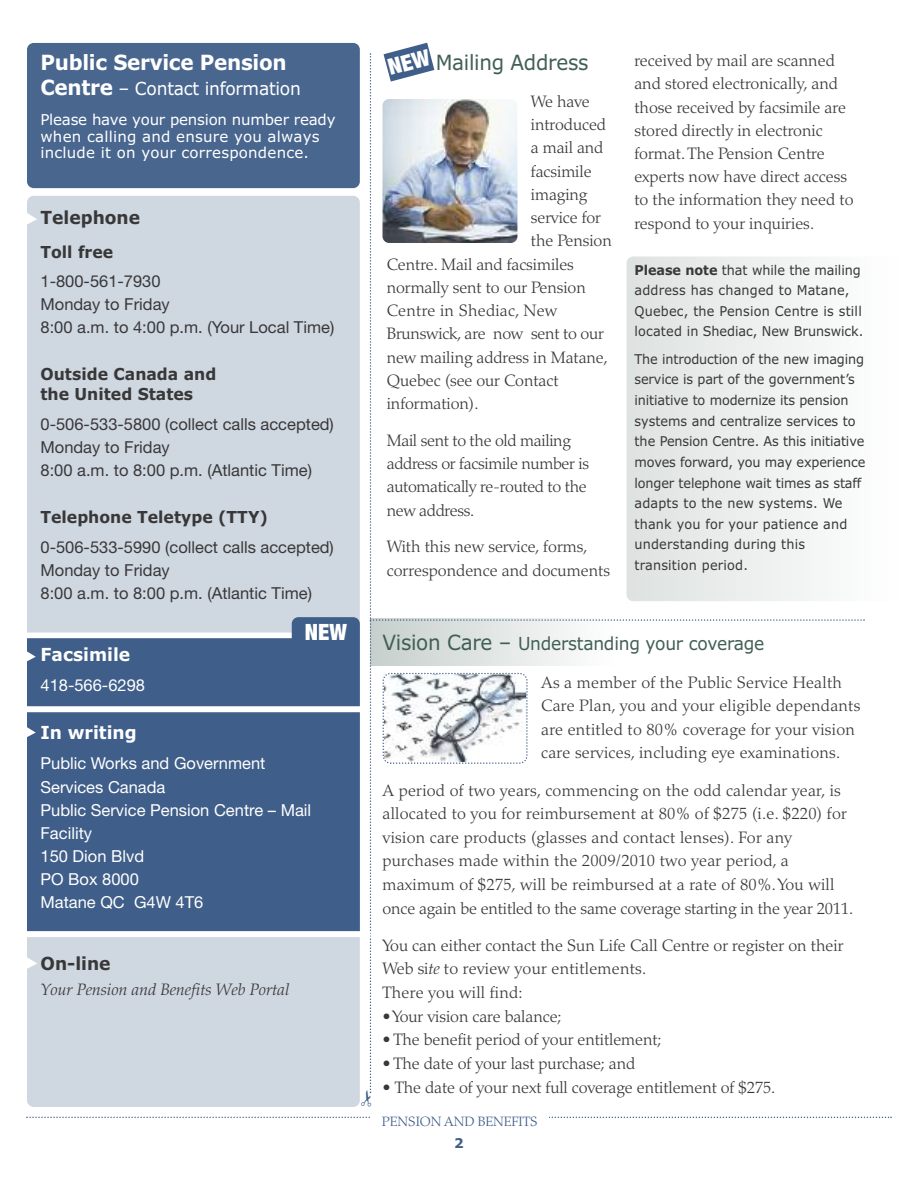
<style>
.page{position:relative;width:918px;height:1188px;background:#fff}
.page>*{position:absolute;margin:0;border:0;box-sizing:border-box;transform-origin:0 0}
.t1{font:900 condensed 22.5px "Helvetica Neue";color:#fff}
.t2{font:700 21px "Verdana";letter-spacing:-.015em;color:#fff;scale:.95 1}
.t3{font:21px "Verdana";letter-spacing:-.015em;color:#415f53;scale:.95 1}
.t4{font:18px "Verdana";letter-spacing:-.015em;color:#415f53;scale:.95 1}
.t5{font:18px "Verdana";letter-spacing:-.015em;color:#fff;scale:.95 1}
.t6{font:700 18px "Verdana";color:#fff;scale:.95 1}
.t7{font:700 18px "Verdana";color:#393839;scale:.95 1}
.t8{font:300 16.5px/23.7px "Palatino";color:#393839}
.t9{font:16.5px/23.1px "Helvetica Neue";color:#393839}
.t10{font:16.5px/23.1px "Helvetica Neue";color:#fff}
.t11{font:300 16.5px/23.2px "Palatino";letter-spacing:-.02em;color:#393839}
.t12{font:700 16.5px/19.8px "Verdana";color:#393839;scale:.95 1}
.t13{font:italic 300 16.5px "Palatino";color:#393839}
.t14{font:15px/16.5px "Verdana";letter-spacing:.015em;color:#fff}
.t15{font:13.5px/20.7px "Verdana";letter-spacing:-.005em;color:#393839;scale:.95 1}
.t16{font:13.5px/20.7px "Verdana";letter-spacing:.015em;color:#393839;scale:.95 1}
.t17{font:300 13.5px "Palatino";letter-spacing:-.005em;color:#3f5e89}
.t18{font:700 13.5px "Verdana";color:#3f5e89}
.s1{font-weight:700;font-size:21px}
.s2{font-weight:700}
.s3{font-size:21px}
.s4{font-style:italic}
</style>
<div class="page">
<svg style="left:26px;top:1117px;width:866px;height:1px"></svg>
<div style="left:370px;top:1102px;width:179px;height:28px;background:#fff"></div>
<div style="left:27px;top:43px;width:333px;height:145px;background:#49668f;border-radius:7px"></div>
<div style="left:27px;top:196px;width:333px;height:911px;background:#cfd7e1;border-radius:7px"></div>
<svg style="left:27px;top:957px;width:10px;height:12px"></svg>
<svg style="left:27px;top:213px;width:10px;height:12px"></svg>
<div style="left:27px;top:617px;width:333px;height:314px;background:#3f5e89"></div>
<svg style="left:27px;top:650px;width:9px;height:13px"></svg>
<svg style="left:27px;top:725px;width:9px;height:14px"></svg>
<div style="left:20px;top:706px;width:344px;height:6px;background:#fff"></div>
<div style="left:20px;top:931px;width:350px;height:6px;background:#fff"></div>
<svg style="left:369px;top:43px;width:496px;height:1051px"></svg>
<p class="t2" style="left:40px;top:51px;width:261px">Public Service Pension</p>
<p class="t5" style="left:40px;top:79px;width:276px"><span class="s1">Centre</span> – Contact information</p>
<p class="t14" style="left:40px;top:112px;width:297px">Please have your pension number ready when calling and ensure you always include it on your correspondence.</p>
<p class="t7" style="left:40px;top:207px;width:106px">Telephone</p>
<p class="t12" style="left:40px;top:242px;width:78px">Toll free</p>
<p class="t9" style="left:40px;top:270px;width:295px">1-800-561-7930<br>Monday to Friday<br>8:00 a.m. to 4:00 p.m. (Your Local Time)</p>
<p class="t12" style="left:40px;top:365px;width:187px">Outside Canada and the United States</p>
<p class="t9" style="left:40px;top:412px;width:295px">0-506-533-5800 (collect calls accepted)<br>Monday to Friday<br>8:00 a.m. to 8:00 p.m. (Atlantic Time)</p>
<p class="t12" style="left:40px;top:508px;width:241px">Telephone Teletype (TTY)</p>
<p class="t9" style="left:40px;top:535px;width:295px">0-506-533-5990 (collect calls accepted)<br>Monday to Friday<br>8:00 a.m. to 8:00 p.m. (Atlantic Time)</p>
<h1 class="t1" style="left:305px;top:618px;width:44px">NEW</h1>
<p class="t6" style="left:40px;top:644px;width:96px">Facsimile</p>
<p class="t10" style="left:40px;top:673px;width:106px">418-566-6298</p>
<p class="t6" style="left:40px;top:722px;width:103px">In writing</p>
<p class="t10" style="left:40px;top:752px;width:272px">Public Works and Government<br>Services Canada<br>Public Service Pension Centre – Mail<br>Facility<br>150 Dion Blvd<br>PO Box 8000<br>Matane QC G4W 4T6</p>
<p class="t7" style="left:40px;top:953px;width:75px">On-line</p>
<p class="t13" style="left:40px;top:980px;width:250px">Your Pension and Benefits Web Portal</p>
<p class="t3" style="left:387px;top:51px;width:214px">New Mailing Address</p>
<p class="t8" style="left:531px;top:91px;width:60px">We have</p>
<p class="t8" style="left:531px;top:114px;width:77px">introduced</p>
<p class="t8" style="left:531px;top:138px;width:74px">a mail and</p>
<p class="t8" style="left:531px;top:161px;width:62px">facsimile</p>
<p class="t8" style="left:531px;top:184px;width:58px">imaging</p>
<p class="t8" style="left:531px;top:207px;width:72px">service for</p>
<p class="t8" style="left:531px;top:231px;width:82px">the Pension</p>
<p class="t8" style="left:387px;top:254px;width:189px">Centre. Mail and facsimiles</p>
<p class="t8" style="left:387px;top:277px;width:201px">normally sent to our Pension</p>
<p class="t8" style="left:387px;top:300px;width:172px">Centre in Shediac, New</p>
<p class="t8" style="left:387px;top:324px;width:219px">Brunswick, are now sent to our</p>
<p class="t8" style="left:387px;top:347px;width:223px">new mailing address in Matane,</p>
<p class="t8" style="left:387px;top:370px;width:173px">Quebec (see our Contact</p>
<p class="t8" style="left:387px;top:393px;width:93px">information).</p>
<p class="t11" style="left:387px;top:430px;width:204px">Mail sent to the old mailing address or facsimile number is automatically re-routed to the new address.</p>
<p class="t8" style="left:387px;top:537px;width:225px;line-height:23.2px">With this new service, forms, correspondence and documents</p>
<p class="t8" style="left:634px;top:51px;width:221px;line-height:23.2px">received by mail are scanned and stored electronically, and those received by facsimile are stored directly in electronic format. The Pension Centre experts now have direct access to the information they need to respond to your inquiries.</p>
<p class="t16" style="left:634px;top:260px;width:243px"><span class="s2">Please note</span> that while the mailing address has changed to Matane, Quebec, the Pension Centre is still located in Shediac, New Brunswick.</p>
<p class="t15" style="left:634px;top:349px;width:244px">The introduction of the new imaging service is part of the government’s initiative to modernize its pension systems and centralize services to the Pension Centre. As this initiative moves forward, you may experience longer telephone wait times as staff adapts to the new systems. We thank you for your patience and understanding during this transition period.</p>
<p class="t4" style="left:382px;top:634px;width:403px"><span class="s3">Vision Care –</span> Understanding your coverage</p>
<p class="t8" style="left:541px;top:672px;width:321px">As a member of the Public Service Health Care Plan, you and your eligible dependants are entitled to 80% coverage for your vision care services, including eye examinations.</p>
<p class="t8" style="left:383px;top:780px;width:472px">A period of two years, commencing on the odd calendar year, is allocated to you for reimbursement at 80% of $275 (i.e. $220) for vision care products (glasses and contact lenses). For any purchases made within the 2009/2010 two year period, a maximum of $275, will be reimbursed at a rate of 80%.You will once again be entitled to the same coverage starting in the year 2011.</p>
<p class="t8" style="left:383px;top:935px;width:463px">You can either contact the Sun Life Call Centre or register on their<br>Web si<span class="s4">te</span> to review your entitlements.<br>There you will find:</p>
<p class="t8" style="left:383px;top:1006px;width:181px">•Your vision care balance;</p>
<p class="t8" style="left:383px;top:1030px;width:281px">• The benefit period of your entitlement;</p>
<p class="t8" style="left:383px;top:1053px;width:254px">• The date of your last purchase; and</p>
<p class="t8" style="left:383px;top:1077px;width:394px">• The date of your next full coverage entitlement of $275.</p>
<p class="t17" style="left:382px;top:1116px;width:157px">PENSION AND BENEFITS</p>
<p class="t18" style="left:454px;top:1136px;width:11px">2</p>
</div>
